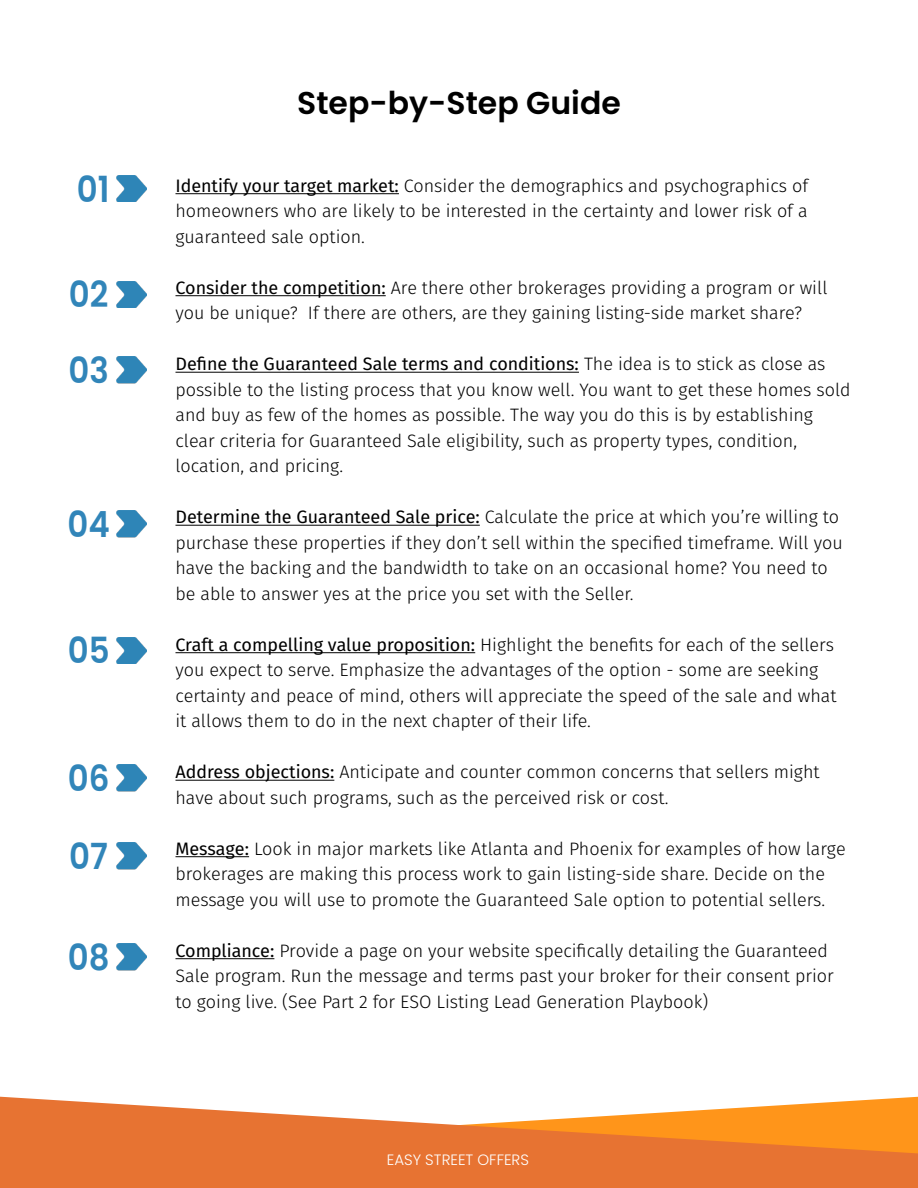
<style>
.page{position:relative;width:918px;height:1188px;background:#fff}
.page>*{position:absolute;margin:0;border:0;box-sizing:border-box;transform-origin:0 0}
.t1{font:600 36px/76.1px "Poppins";color:#3185b9;scale:.9 1}
.t2{font:600 31.5px "Poppins";color:#000}
.t3{font:300 18px/25.5px "Fira Sans";color:#000}
.t4{font:300 15px "Poppins";color:#fff}
.s1{font-weight:400}
</style>
<div class="page">
<svg style="left:0;top:1097px;width:918px;height:91px;fill:#e77332"></svg>
<hr style="left:176px;top:193px;width:223px;height:1px;background:#000">
<hr style="left:176px;top:295px;width:210px;height:1px;background:#000">
<hr style="left:176px;top:372px;width:403px;height:1px;background:#000">
<hr style="left:176px;top:525px;width:304px;height:1px;background:#000">
<hr style="left:176px;top:652px;width:299px;height:1px;background:#000">
<hr style="left:176px;top:780px;width:158px;height:1px;background:#000">
<hr style="left:176px;top:856px;width:73px;height:1px;background:#000">
<hr style="left:176px;top:958px;width:98px;height:1px;background:#000">
<img style="left:117px;top:175px;width:29px;height:27px">
<img style="left:117px;top:281px;width:29px;height:27px">
<img style="left:117px;top:357px;width:29px;height:26px">
<img style="left:117px;top:511px;width:29px;height:26px">
<img style="left:117px;top:637px;width:29px;height:27px">
<img style="left:117px;top:765px;width:29px;height:26px">
<img style="left:117px;top:842px;width:29px;height:27px">
<img style="left:117px;top:944px;width:29px;height:26px">
<h1 class="t1" style="left:77px;top:151px;width:38px">01</h1>
<h1 class="t1" style="left:69px;top:257px;width:46px">02<br>03</h1>
<h1 class="t1" style="left:68px;top:487px;width:49px">04</h1>
<h1 class="t1" style="left:68px;top:613px;width:48px">05</h1>
<h1 class="t1" style="left:68px;top:740px;width:48px;line-height:77.7px">06<br>07</h1>
<h1 class="t1" style="left:68px;top:920px;width:48px">08</h1>
<h2 class="t2" style="left:297px;top:85px;width:325px">Step-by-Step Guide</h2>
<p class="t3" style="left:176px;top:173px;width:634px;text-align:justify"><span class="s1">Identify your target market:</span> Consider the demographics and psychographics of homeowners who are likely to be interested in the certainty and lower risk of a guaranteed sale option.</p>
<p class="t3" style="left:176px;top:275px;width:654px"><span class="s1">Consider the competition:</span> Are there other brokerages providing a program or will you be unique? If there are others, are they gaining listing-side market share?</p>
<p class="t3" style="left:176px;top:351px;width:677px"><span class="s1">Define the Guaranteed Sale terms and conditions:</span> The idea is to stick as close as possible to the listing process that you know well. You want to get these homes sold and buy as few of the homes as possible. The way you do this is by establishing clear criteria for Guaranteed Sale eligibility, such as property types, condition, location, and pricing.</p>
<p class="t3" style="left:176px;top:504px;width:669px"><span class="s1">Determine the Guaranteed Sale price:</span> Calculate the price at which you’re willing to purchase these properties if they don’t sell within the specified timeframe. Will you have the backing and the bandwidth to take on an occasional home? You need to be able to answer yes at the price you set with the Seller.</p>
<p class="t3" style="left:176px;top:632px;width:663px"><span class="s1">Craft a compelling value proposition:</span> Highlight the benefits for each of the sellers you expect to serve. Emphasize the advantages of the option - some are seeking certainty and peace of mind, others will appreciate the speed of the sale and what it allows them to do in the next chapter of their life.</p>
<p class="t3" style="left:176px;top:759px;width:646px"><span class="s1">Address objections:</span> Anticipate and counter common concerns that sellers might have about such programs, such as the perceived risk or cost.</p>
<p class="t3" style="left:176px;top:836px;width:672px"><span class="s1">Message:</span> Look in major markets like Atlanta and Phoenix for examples of how large brokerages are making this process work to gain listing-side share. Decide on the message you will use to promote the Guaranteed Sale option to potential sellers.</p>
<p class="t3" style="left:176px;top:938px;width:660px"><span class="s1">Compliance:</span> Provide a page on your website specifically detailing the Guaranteed<br>Sale program. Run the message and terms past your broker for their consent prior to going live. (See Part 2 for ESO Listing Lead Generation Playbook)</p>
<p class="t4" style="left:387px;top:1151px;width:144px">EASY STREET OFFERS</p>
</div>
